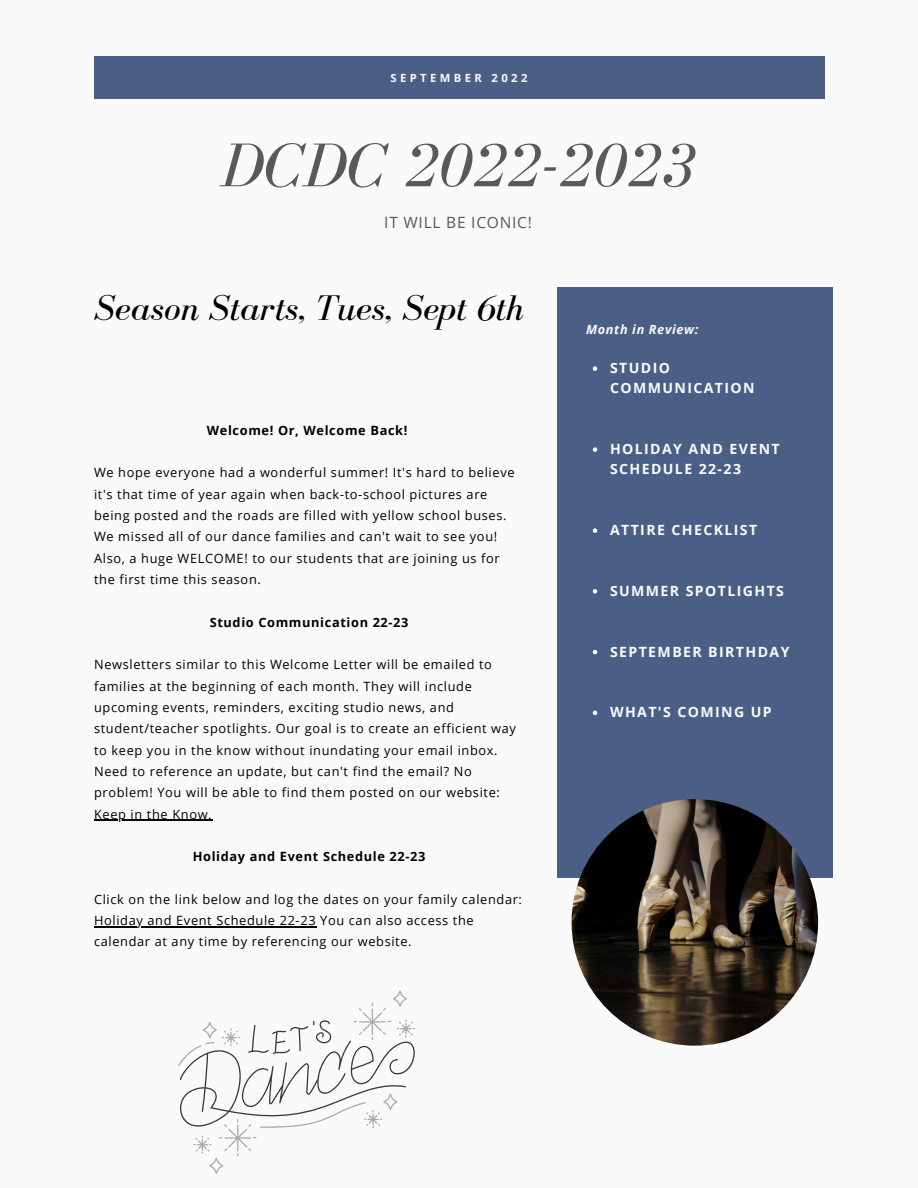
<style>
.page{position:relative;width:918px;height:1188px;background:#fafafa}
.page>*{position:absolute;margin:0;border:0;box-sizing:border-box;transform-origin:0 0}
.t1{font:italic 63.45px "Bodoni FLF";color:#595959}
.t2{font:italic 36.75px "Bodoni FLF";color:#000}
.t3{font:15.45px "Open Sans";letter-spacing:.05em;color:#595959}
.t4{font:700 14.1px/20.2px "Open Sans";letter-spacing:.1em;color:#fafafa}
.t5{font:12.75px/21.3px "Open Sans";letter-spacing:.05em;color:#000}
.t6{font:700 12.75px "Open Sans";letter-spacing:.05em;color:#000}
.t7{font:italic 700 12.75px "Open Sans";letter-spacing:.05em;color:#fafafa}
.t8{font:700 11.25px "Open Sans";letter-spacing:.3em;color:#fafafa}
</style>
<div class="page">
<div style="left:94px;top:56px;width:730px;height:43px;background:#4b5e85"></div>
<div style="left:557px;top:287px;width:276px;height:591px;background:#4b5e85"></div>
<svg style="left:178px;top:991px;width:237px;height:183px"></svg>
<img style="left:572px;top:799px;width:246px;height:247px;border-radius:50%">
<hr style="left:94px;top:820px;width:118px;height:1px;background:#000">
<hr style="left:94px;top:926px;width:222px;height:1px;background:#000">
<svg style="left:593px;top:366px;width:4px;height:5px"></svg>
<svg style="left:593px;top:447px;width:4px;height:5px"></svg>
<svg style="left:593px;top:528px;width:4px;height:5px"></svg>
<svg style="left:593px;top:589px;width:4px;height:5px"></svg>
<svg style="left:593px;top:650px;width:4px;height:4px"></svg>
<svg style="left:593px;top:711px;width:4px;height:4px"></svg>
<p class="t8" style="left:390px;top:70px;width:139px">SEPTEMBER 2022</p>
<h1 class="t1" style="left:222px;top:131px;width:475px">DCDC 2022-2023</h1>
<p class="t3" style="left:384px;top:212px;width:149px">IT WILL BE ICONIC!</p>
<h2 class="t2" style="left:94px;top:288px;width:431px">Season Starts, Tues, Sept 6th</h2>
<p class="t6" style="left:207px;top:421px;width:202px">Welcome! Or, Welcome Back!</p>
<p class="t5" style="left:94px;top:462px;width:422px">We hope everyone had a wonderful summer! It's hard to believe it's that time of year again when back-to-school pictures are being posted and the roads are filled with yellow school buses.<br>We missed all of our dance families and can't wait to see you!<br>Also, a huge WELCOME! to our students that are joining us for the first time this season.</p>
<p class="t6" style="left:210px;top:613px;width:200px">Studio Communication 22-23</p>
<p class="t5" style="left:94px;top:654px;width:424px">Newsletters similar to this Welcome Letter will be emailed to families at the beginning of each month. They will include upcoming events, reminders, exciting studio news, and student/teacher spotlights. Our goal is to create an efficient way to keep you in the know without inundating your email inbox.<br>Need to reference an update, but can't find the email? No problem! You will be able to find them posted on our website:<br>Keep in the Know.</p>
<p class="t6" style="left:193px;top:848px;width:234px">Holiday and Event Schedule 22-23</p>
<p class="t5" style="left:94px;top:888px;width:429px">Click on the link below and log the dates on your family calendar:<br>Holiday and Event Schedule 22-23 You can also access the calendar at any time by referencing our website.</p>
<p class="t7" style="left:586px;top:320px;width:114px">Month in Review:</p>
<p class="t4" style="left:610px;top:358px;width:146px">STUDIO<br>COMMUNICATION</p>
<p class="t4" style="left:610px;top:439px;width:171px">HOLIDAY AND EVENT<br>SCHEDULE 22-23</p>
<p class="t4" style="left:610px;top:520px;width:149px">ATTIRE CHECKLIST</p>
<p class="t4" style="left:610px;top:580px;width:175px">SUMMER SPOTLIGHTS</p>
<p class="t4" style="left:610px;top:641px;width:181px">SEPTEMBER BIRTHDAY</p>
<p class="t4" style="left:610px;top:702px;width:163px">WHAT'S COMING UP</p>
</div>
